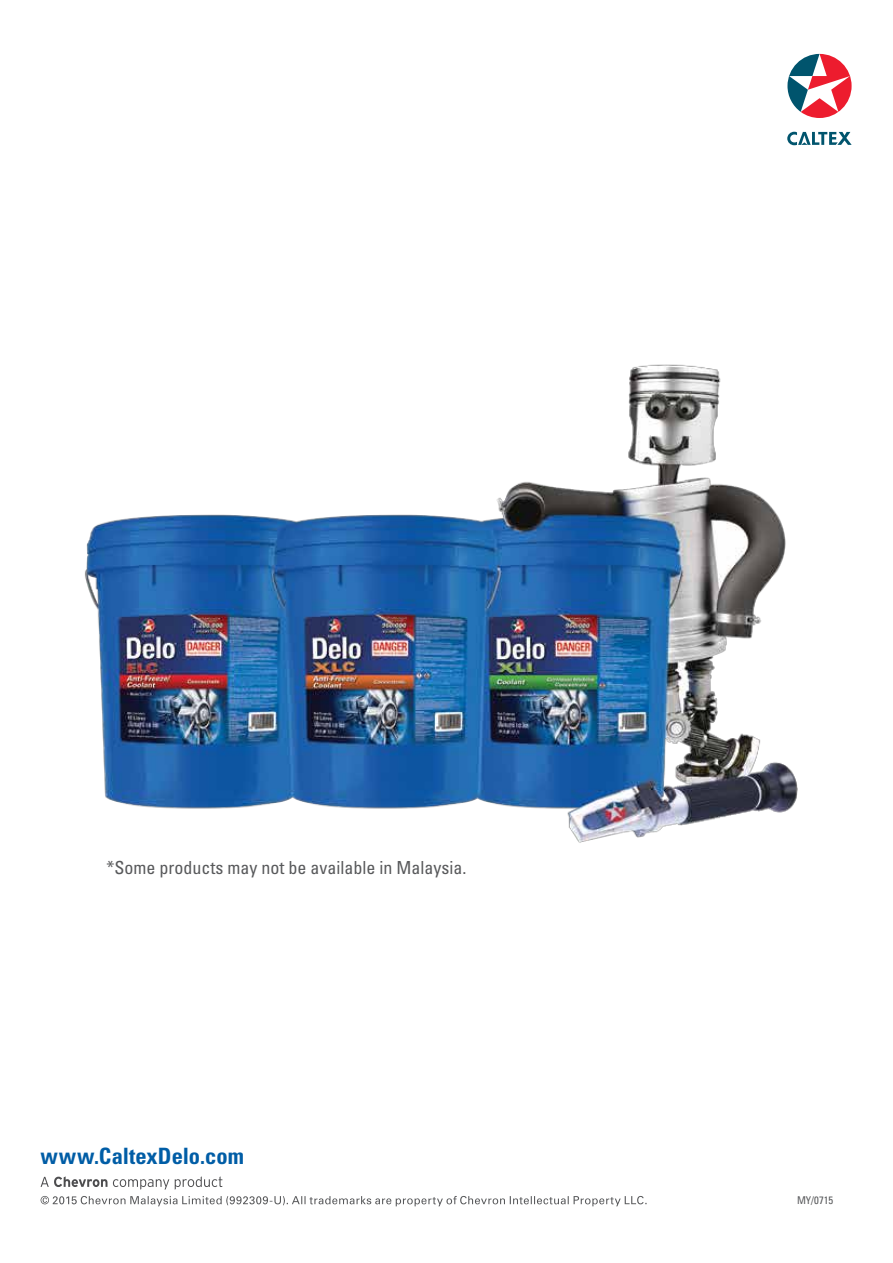
<style>
.page{position:relative;width:893px;height:1263px;background:#fff}
.page>*{position:absolute;margin:0;border:0;box-sizing:border-box;transform-origin:0 0}
.t1{font:700 condensed 22.5px "Univers LT Std";letter-spacing:.005em;color:#005da6}
.t2{font:condensed 18px "Univers LT Std";color:#58595b}
.t3{font:condensed 10.65px "Univers LT Std";color:#58595b}
</style>
<div class="page">
<img style="left:85px;top:364px;width:713px;height:479px">
<svg style="left:787px;top:132px;width:65px;height:13px"></svg>
<svg style="left:787px;top:54px;width:65px;height:64px"></svg>
<svg style="left:41px;top:1176px;width:66px;height:11px"></svg>
<svg style="left:113px;top:1179px;width:56px;height:10px"></svg>
<svg style="left:175px;top:1176px;width:47px;height:13px"></svg>
<svg style="left:41px;top:1196px;width:606px;height:10px"></svg>
<p class="t2" style="left:107px;top:856px;width:361px">*Some products may not be available in Malaysia.</p>
<p class="t1" style="left:41px;top:1142px;width:205px">www.CaltexDelo.com</p>
<p class="t3" style="left:797px;top:1193px;width:38px">MY/0715</p>
</div>
